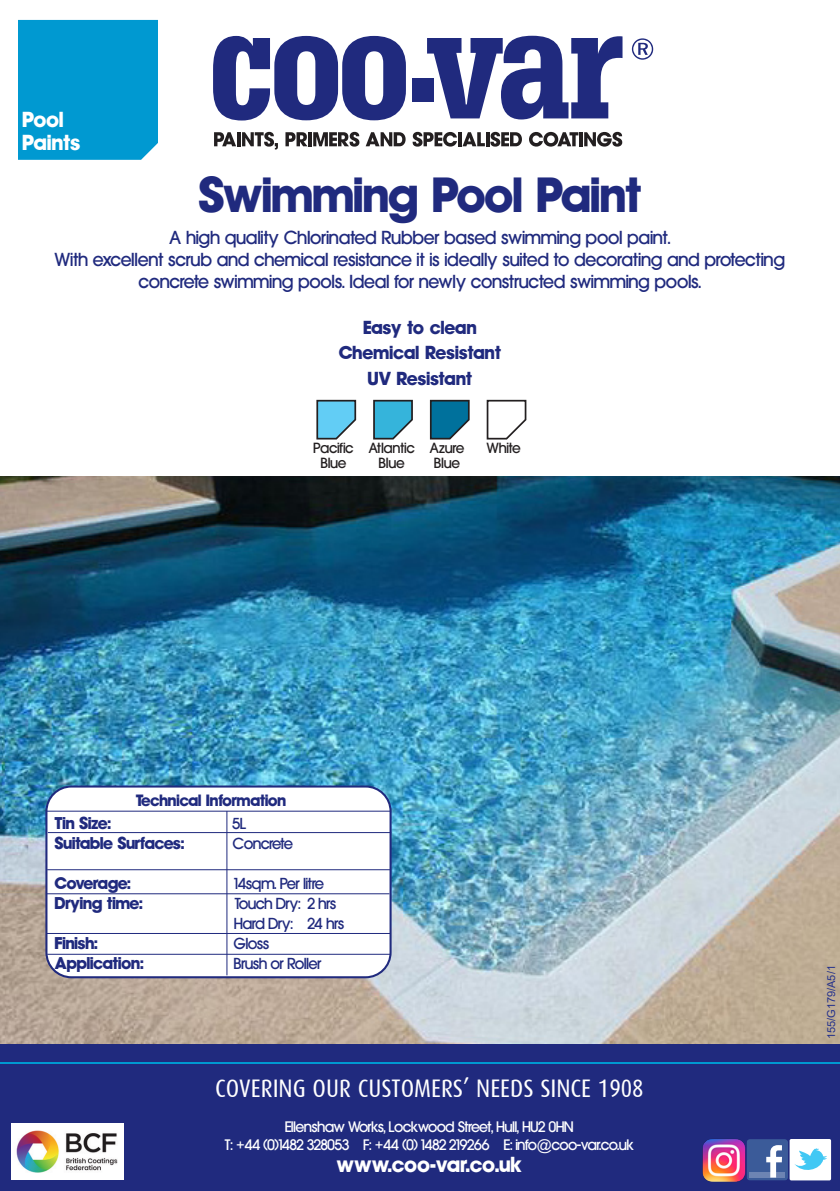
<style>
.page{position:relative;width:840px;height:1191px;background:#fff}
.page>*{position:absolute;margin:0;border:0;box-sizing:border-box;transform-origin:0 0}
.t1{font:48px "Avant G Bold";color:#202a7e}
.t2{font:25.4px "Dax Condensed";color:#fff}
.t3{font:21.2px "Avant G Bold";letter-spacing:.02em;color:#fff}
.t4{font:18.4px "Avant G Medium";letter-spacing:.02em;color:#202a7e}
.t5{font:18.4px "Avant G Bold";letter-spacing:.02em;color:#202a7e}
.t6{font:16.6px "Avant G Bold";color:#202a7e}
.t7{font:16px "Avant G Bold";color:#202a7e}
.t8{font:15.6px "Avant G Medium";color:#202a7e}
.t9{font:14.8px "Avant G Medium";color:#fff}
.t10{font:14.4px/14.8px "Avant G Medium";letter-spacing:.02em;color:#231f20;text-align:center}
.t11{font:11px "Arial";color:#24318b}
.s1{font-family:"Arial"}
</style>
<div class="page">
<div style="left:0;top:1039px;width:839px;height:152px;background:#202a7e"></div>
<hr style="left:0;top:1062px;width:839px;height:2px;background:#0099d1">
<div style="left:18px;top:20px;width:140px;height:140px;background:#0099d1"></div>
<svg style="left:213px;top:36px;width:192px;height:84px"></svg>
<div style="left:412px;top:78px;width:22px;height:24px;background:#202a7e"></div>
<svg style="left:427px;top:36px;width:195px;height:83px"></svg>
<svg style="left:631px;top:38px;width:21px;height:22px"></svg>
<svg style="left:214px;top:132px;width:22px;height:14px"></svg>
<hr style="left:237px;top:132px;width:3px;height:14px;background:#231f20">
<svg style="left:242px;top:132px;width:36px;height:17px"></svg>
<svg style="left:285px;top:132px;width:22px;height:14px"></svg>
<hr style="left:308px;top:132px;width:4px;height:14px;background:#231f20">
<svg style="left:313px;top:132px;width:46px;height:15px"></svg>
<svg style="left:365px;top:132px;width:40px;height:14px"></svg>
<svg style="left:412px;top:132px;width:72px;height:15px"></svg>
<svg style="left:486px;top:132px;width:3px;height:14px"></svg>
<svg style="left:490px;top:132px;width:31px;height:15px"></svg>
<svg style="left:529px;top:132px;width:49px;height:15px"></svg>
<hr style="left:579px;top:132px;width:3px;height:14px;background:#231f20">
<svg style="left:584px;top:132px;width:38px;height:15px"></svg>
<img style="left:0;top:476px;width:839px;height:567px">
<svg style="left:316px;top:399px;width:41px;height:41px"></svg>
<svg style="left:373px;top:399px;width:40px;height:41px"></svg>
<svg style="left:429px;top:399px;width:41px;height:41px"></svg>
<svg style="left:486px;top:399px;width:41px;height:41px"></svg>
<div style="left:46px;top:786px;width:344px;height:191px;background:#fff;border-radius:25px"></div>
<div style="left:45px;top:785px;width:346px;height:193px;border:2px solid #202a7e;border-radius:25px"></div>
<hr style="left:48px;top:832px;width:343px;height:1px;background:#202a7e">
<hr style="left:47px;top:869px;width:343px;height:1px;background:#202a7e">
<hr style="left:46px;top:893px;width:343px;height:1px;background:#202a7e">
<hr style="left:47px;top:933px;width:343px;height:1px;background:#202a7e">
<hr style="left:47px;top:954px;width:343px;height:1px;background:#202a7e">
<hr style="left:47px;top:811px;width:343px;height:1px;background:#202a7e">
<hr style="left:226px;top:811px;width:1px;height:164px;background:#202a7e">
<img style="left:702px;top:1139px;width:44px;height:43px">
<svg style="left:747px;top:1139px;width:83px;height:41px"></svg>
<img style="left:11px;top:1123px;width:113px;height:56px">
<p class="t3" style="left:23px;top:107px;width:42px">Pool</p>
<p class="t3" style="left:23px;top:130px;width:59px">Paints</p>
<p class="t1" style="left:199px;top:166px;width:443px">Swimming Pool Paint</p>
<p class="t4" style="left:169px;top:227px;width:502px">A high quality Chlorinated Rubber based swimming pool paint.</p>
<p class="t4" style="left:55px;top:249px;width:730px">With excellent scrub and chemical resistance it is ideally suited to decorating and protecting</p>
<p class="t4" style="left:139px;top:271px;width:563px">concrete swimming pools. Ideal for newly constructed swimming pools.</p>
<p class="t5" style="left:363px;top:317px;width:115px">Easy to clean</p>
<p class="t5" style="left:339px;top:342px;width:163px">Chemical Resistant</p>
<p class="t5" style="left:368px;top:367px;width:106px">UV Resistant</p>
<p class="t10" style="left:313px;top:440px;width:41px">Pacific<br>Blue</p>
<p class="t10" style="left:368px;top:440px;width:47px">Atlantic</p>
<p class="t10" style="left:378px;top:455px;width:27px">Blue</p>
<p class="t10" style="left:429px;top:440px;width:36px;text-align:left">Azure<br>Blue</p>
<p class="t10" style="left:486px;top:440px;width:35px">White</p>
<p class="t7" style="left:136px;top:791px;width:151px">Technical Information</p>
<p class="t6" style="left:55px;top:813px;width:57px">Tin Size:</p>
<p class="t8" style="left:232px;top:815px;width:15px">5L</p>
<p class="t6" style="left:55px;top:833px;width:130px">Suitable Surfaces:</p>
<p class="t8" style="left:233px;top:834px;width:61px">Concrete</p>
<p class="t6" style="left:55px;top:873px;width:77px">Coverage:</p>
<p class="t8" style="left:234px;top:874px;width:91px">14sqm. Per litre</p>
<p class="t6" style="left:55px;top:893px;width:89px">Drying time:</p>
<p class="t8" style="left:235px;top:894px;width:103px">Touch Dry: 2 hrs</p>
<p class="t8" style="left:234px;top:914px;width:111px">Hard Dry: 24 hrs</p>
<p class="t6" style="left:55px;top:933px;width:44px">Finish:</p>
<p class="t8" style="left:234px;top:934px;width:37px">Gloss</p>
<p class="t6" style="left:55px;top:953px;width:90px">Application:</p>
<p class="t8" style="left:234px;top:954px;width:89px">Brush or Roller</p>
<p class="t2" style="left:215px;top:1074px;width:430px">COVERING OUR CUSTOMERS’ NEEDS SINCE 1908</p>
<p class="t9" style="left:285px;top:1118px;width:290px">Ellenshaw Works, Lockwood Street, Hull, HU2 0HN</p>
<p class="t9" style="left:225px;top:1136px;width:410px">T: <span class="s1">+</span>44 (0)1482 328053 F: <span class="s1">+</span>44 (0) 1482 219266 E: info<span class="s1">@</span>coo-var.co.uk</p>
<p class="t3" style="left:336px;top:1152px;width:186px">www.coo-var.co.uk</p>
<p class="t11" style="left:823px;top:1039px;width:75px;rotate:-90deg">155/G179/A5/1</p>
</div>
